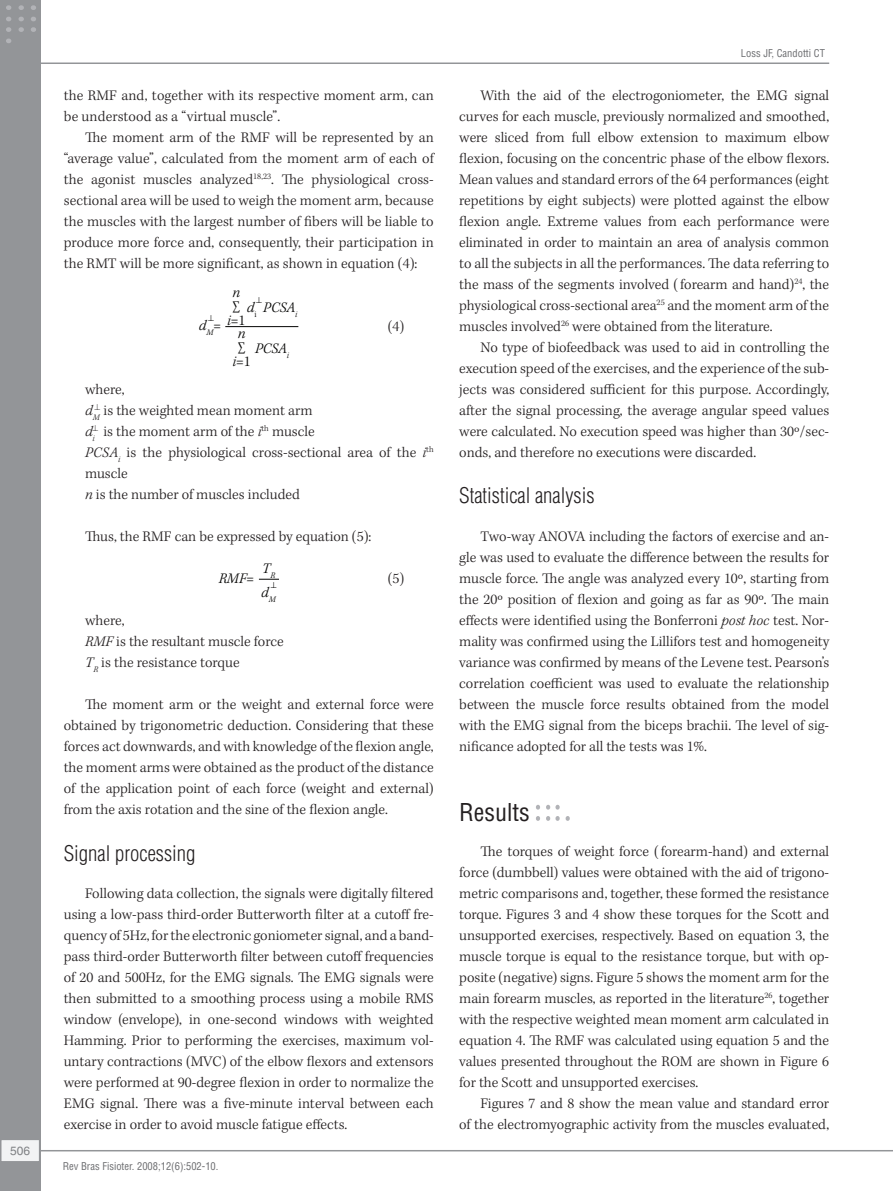
<style>
.page{position:relative;width:893px;height:1191px;background:#fff}
.page>*{position:absolute;margin:0;border:0;box-sizing:border-box;transform-origin:0 0}
.z04_0_Sub1{font:condensed 24px "Helvetica LT Std";color:#231f20}
.z04_1_Sub2{font:300 condensed 21px "Helvetica LT Std";color:#231f20}
.z05_0_texto_txt{font:300 15px/21px "Kepler Std";color:#231f20;text-align:justify}
.t1{font:italic 300 15px/14.1px "Kepler Std";color:#050504}
.t2{font:300 15px "Kepler Std";color:#050504}
.z05_0_texto_txt-2{font:italic 300 15px "Kepler Std";color:#231f20}
.t3{font:12px "Helvetica LT Std";color:#808285}
.t4{font:condensed 10.5px "Helvetica LT Std";color:#6c6d70}
.s1{font-style:normal}
.s2{font-style:italic}
</style>
<div class="page">
<hr style="left:226px;top:326px;width:72px;height:1px;background:#050504">
<svg style="left:566px;top:816px;width:4px;height:5px"></svg>
<svg style="left:546px;top:816px;width:14px;height:5px"></svg>
<svg style="left:536px;top:816px;width:4px;height:5px"></svg>
<svg style="left:546px;top:804px;width:14px;height:5px"></svg>
<svg style="left:536px;top:805px;width:4px;height:4px"></svg>
<hr style="left:14px;top:1150px;width:879px;height:1px;background:#939598">
<hr style="left:13px;top:62px;width:816px;height:2px;background:#939598">
<div style="left:0;top:0;width:40px;height:1191px;background:#939598"></div>
<div style="left:1px;top:1139px;width:39px;height:22px;background:#f2f3f4"></div>
<div style="left:0;top:1138px;width:40px;height:24px;border:2px solid #939598"></div>
<svg style="left:6px;top:39px;width:5px;height:4px"></svg>
<svg style="left:6px;top:27px;width:5px;height:5px"></svg>
<svg style="left:6px;top:17px;width:5px;height:4px"></svg>
<svg style="left:6px;top:5px;width:5px;height:5px"></svg>
<svg style="left:19px;top:27px;width:5px;height:5px"></svg>
<svg style="left:19px;top:17px;width:5px;height:4px"></svg>
<svg style="left:19px;top:5px;width:5px;height:5px"></svg>
<svg style="left:31px;top:27px;width:5px;height:5px"></svg>
<svg style="left:31px;top:17px;width:5px;height:4px"></svg>
<svg style="left:31px;top:5px;width:5px;height:5px"></svg>
<svg style="left:259px;top:579px;width:19px;height:1px"></svg>
<p class="t3" style="left:10px;top:1143px;width:22px">506</p>
<p class="z05_0_texto_txt" style="left:64px;top:85px;width:371px">the RMF and, together with its respective moment arm, can be understood as a “virtual muscle”.</p>
<p class="z05_0_texto_txt" style="left:64px;top:127px;width:371px;text-indent:21px">The moment arm of the RMF will be represented by an “average value”, calculated from the moment arm of each of the agonist muscles analyzed<sup>18,23</sup>. The physiological cross&shy;sectional area will be used to weigh the moment arm, because the muscles with the largest number of fibers will be liable to produce more force and, consequently, their participation in the RMT will be more significant, as shown in equation (4):</p>
<p class="t1" style="left:232px;top:285px;width:9px">n <span class="s1">∑</span></p>
<p class="t1" style="left:247px;top:301px;width:52px">d<sub>i</sub> PCSA<sub>i</sub></p>
<p class="t2" style="left:227px;top:312px;width:20px"><span class="s2">i</span>=1</p>
<p class="t1" style="left:199px;top:319px;width:24px">d<sub>M</sub>=</p>
<p class="t1" style="left:238px;top:326px;width:9px">n <span class="s1">∑</span></p>
<p class="t1" style="left:255px;top:342px;width:36px">PCSA<sub>i</sub></p>
<p class="t2" style="left:232px;top:353px;width:20px"><span class="s2">i</span>=1</p>
<p class="z05_0_texto_txt" style="left:388px;top:316px;width:18px">(4)</p>
<p class="z05_0_texto_txt" style="left:85px;top:379px;width:41px">where,</p>
<p class="z05_0_texto_txt-2" style="left:85px;top:402px;width:16px">d<sub>M</sub></p>
<p class="z05_0_texto_txt" style="left:95px;top:400px;width:219px">⊥ is the weighted mean moment arm</p>
<p class="z05_0_texto_txt" style="left:85px;top:421px;width:231px"><span class="s2">d</span><sub>i</sub>⊥ is the moment arm of the <span class="s2">i</span><sup>th</sup> muscle</p>
<p class="z05_0_texto_txt" style="left:85px;top:442px;width:350px"><span class="s2">PCSA</span><sub>i</sub> is the physiological cross-sectional area of the <span class="s2">i</span><sup>th </sup>muscle</p>
<p class="z05_0_texto_txt" style="left:85px;top:484px;width:216px"><span class="s2">n</span> is the number of muscles included</p>
<p class="z05_0_texto_txt" style="left:85px;top:526px;width:288px">Thus, the RMF can be expressed by equation (5):</p>
<p class="t1" style="left:219px;top:571px;width:37px">RMF=</p>
<p class="t1" style="left:262px;top:561px;width:15px">T<sub>R</sub></p>
<p class="t1" style="left:261px;top:586px;width:16px">d<sub>M</sub></p>
<p class="z05_0_texto_txt" style="left:388px;top:568px;width:18px">(5)</p>
<p class="z05_0_texto_txt" style="left:85px;top:610px;width:41px">where,</p>
<p class="z05_0_texto_txt" style="left:85px;top:631px;width:200px"><span class="s2">RMF</span> is the resultant muscle force</p>
<p class="z05_0_texto_txt" style="left:85px;top:652px;width:156px"><span class="s2">T</span><sub>R</sub> is the resistance torque</p>
<p class="z05_0_texto_txt" style="left:64px;top:694px;width:371px;text-indent:21px">The moment arm or the weight and external force were obtained by trigonometric deduction. Considering that these forces act downwards, and with knowledge of the flexion angle, the moment arms were obtained as the product of the distance of the application point of each force (weight and external) from the axis rotation and the sine of the flexion angle.</p>
<p class="z04_1_Sub2" style="left:64px;top:840px;width:133px">Signal processing</p>
<p class="z05_0_texto_txt" style="left:64px;top:883px;width:371px;text-indent:21px">Following data collection, the signals were digitally filtered using a low-pass third-order Butterworth filter at a cutoff fre&shy;quency of 5Hz, for the electronic goniometer signal, and a band&shy;pass third-order Butterworth filter between cutoff frequencies of 20 and 500Hz, for the EMG signals. The EMG signals were then submitted to a smoothing process using a mobile RMS window (envelope), in one-second windows with weighted Hamming. Prior to performing the exercises, maximum vol&shy;untary contractions (MVC) of the elbow flexors and extensors were performed at 90-degree flexion in order to normalize the EMG signal. There was a five-minute interval between each exercise in order to avoid muscle fatigue effects.</p>
<p class="t4" style="left:63px;top:1160px;width:157px">Rev Bras Fisioter. 2008;12(6):502-10.</p>
<p class="t4" style="left:741px;top:46px;width:85px">Loss JF, Candotti CT</p>
<p class="z05_0_texto_txt" style="left:459px;top:85px;width:371px;text-indent:21px">With the aid of the electrogoniometer, the EMG signal curves for each muscle, previously normalized and smoothed, were sliced from full elbow extension to maximum elbow flexion, focusing on the concentric phase of the elbow flexors.<br>Mean values and standard errors of the 64 performances (eight repetitions by eight subjects) were plotted against the elbow flexion angle. Extreme values from each performance were eliminated in order to maintain an area of analysis common to all the subjects in all the performances. The data referring to the mass of the segments involved ( forearm and hand)<sup>24</sup>, the physiological cross-sectional area<sup>25</sup> and the moment arm of the muscles involved<sup>26</sup> were obtained from the literature.</p>
<p class="z05_0_texto_txt" style="left:459px;top:337px;width:371px;text-indent:21px">No type of biofeedback was used to aid in controlling the execution speed of the exercises, and the experience of the sub&shy;jects was considered sufficient for this purpose. Accordingly, after the signal processing, the average angular speed values were calculated. No execution speed was higher than 30º/sec&shy;onds, and therefore no executions were discarded.</p>
<p class="z04_1_Sub2" style="left:459px;top:483px;width:137px">Statistical analysis</p>
<p class="z05_0_texto_txt" style="left:459px;top:526px;width:371px;text-indent:21px">Two-way ANOVA including the factors of exercise and an&shy;gle was used to evaluate the difference between the results for muscle force. The angle was analyzed every 10º, starting from the 20º position of flexion and going as far as 90º. The main effects were identified using the Bonferroni <span class="s2">post hoc</span> test. Nor&shy;mality was confirmed using the Lillifors test and homogeneity variance was confirmed by means of the Levene test. Pearson’s correlation coefficient was used to evaluate the relationship between the muscle force results obtained from the model with the EMG signal from the biceps brachii. The level of sig&shy;nificance adopted for all the tests was 1%.</p>
<p class="z04_0_Sub1" style="left:459px;top:797px;width:72px">Results</p>
<p class="z05_0_texto_txt" style="left:459px;top:841px;width:371px;text-indent:21px">The torques of weight force ( forearm-hand) and external force (dumbbell) values were obtained with the aid of trigono&shy;metric comparisons and, together, these formed the resistance torque. Figures 3 and 4 show these torques for the Scott and unsupported exercises, respectively. Based on equation 3, the muscle torque is equal to the resistance torque, but with op&shy;posite (negative) signs. Figure 5 shows the moment arm for the main forearm muscles, as reported in the literature<sup>26</sup>, together with the respective weighted mean moment arm calculated in equation 4. The RMF was calculated using equation 5 and the values presented throughout the ROM are shown in Figure 6 for the Scott and unsupported exercises.</p>
<p class="z05_0_texto_txt" style="left:459px;top:1093px;width:371px;text-align:right">Figures 7 and 8 show the mean value and standard error<br>of the electromyographic activity from the muscles evaluated,</p>
</div>
